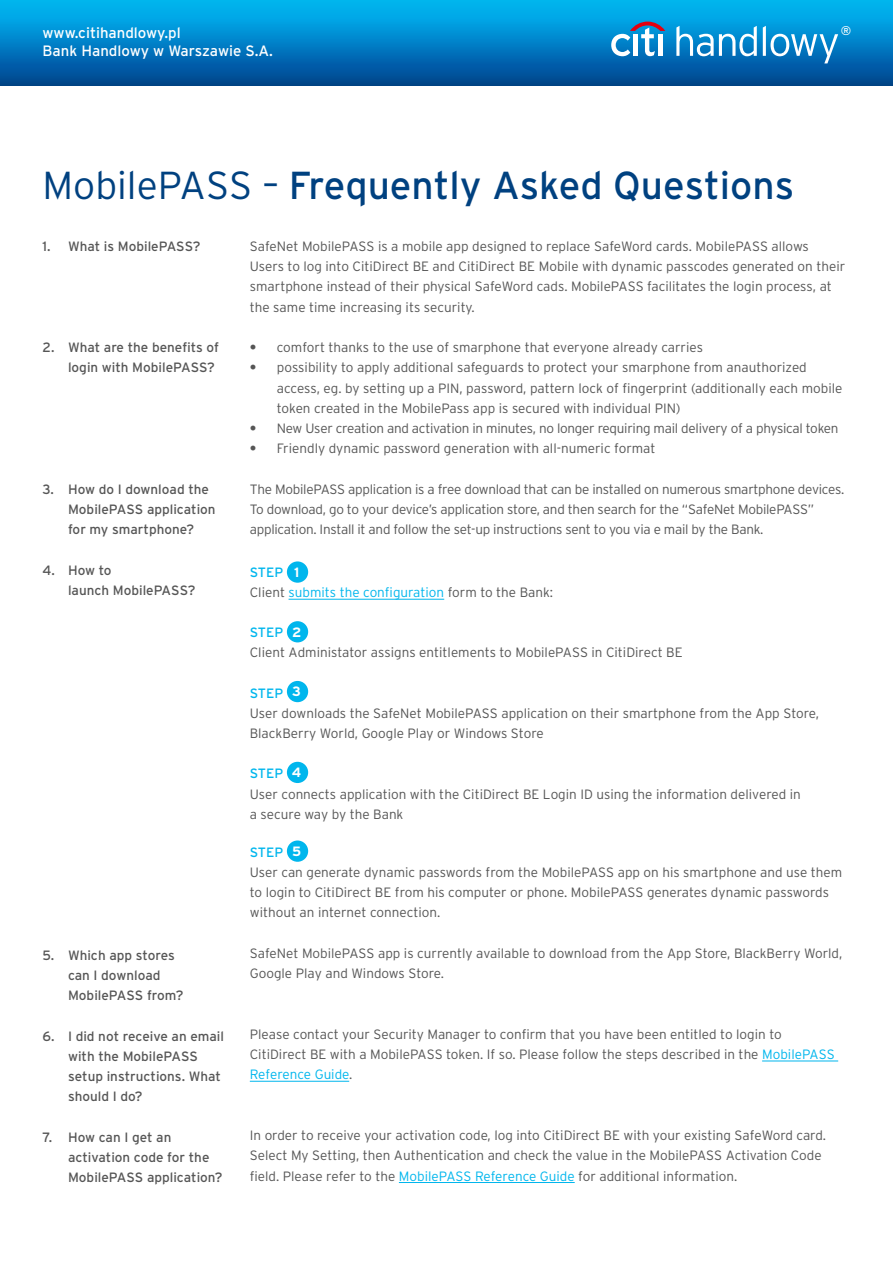
<style>
.page{position:relative;width:893px;height:1263px;background:#fff}
.page>*{position:absolute;margin:0;border:0;box-sizing:border-box;transform-origin:0 0}
.t1{font:39px "Interstate Pl";color:#004180}
.t2{font:15px/18px "Interstate Pl";color:#fff}
.t3{font:300 13.5px/20.2px "Interstate Pl";color:#565656}
.t4{font:300 13.5px/20.2px "Interstate Pl";letter-spacing:-.02em;color:#565656}
.t5{font:13.5px/20.2px "Interstate Pl";color:#565656}
.t6{font:300 13.5px/20.2px "Interstate Pl";color:#00b6ed}
.t7{font:12.6px "Interstate Pl";color:#fff}
.s1{font-weight:300}
.s2{font-weight:700}
.s3{font-weight:400}
.s4{font-weight:700;color:#fff}
.s5{color:#565656}
.s6{font-weight:400;color:#00b6ed}
.s7{color:#00b6ed}
</style>
<div class="page">
<div style="left:0;top:0;width:893px;height:85px;background:linear-gradient(to bottom,#00befa,#004390)"></div>
<svg style="left:676px;top:26px;width:81px;height:30px"></svg>
<svg style="left:763px;top:26px;width:75px;height:37px"></svg>
<svg style="left:611px;top:22px;width:54px;height:34px"></svg>
<div style="left:658px;top:34px;width:5px;height:22px;background:#fff"></div>
<hr style="left:289px;top:599px;width:155px;height:1px;background:#00b6ed">
<hr style="left:762px;top:1061px;width:76px;height:1px;background:#00b6ed">
<hr style="left:250px;top:1081px;width:99px;height:1px;background:#00b6ed">
<hr style="left:399px;top:1182px;width:176px;height:1px;background:#00b6ed">
<div style="left:287px;top:561px;width:21px;height:22px;background:#00b6ed;border-radius:50%"></div>
<div style="left:287px;top:621px;width:21px;height:21px;background:#00b6ed;border-radius:50%"></div>
<div style="left:287px;top:681px;width:21px;height:21px;background:#00b6ed;border-radius:50%"></div>
<div style="left:287px;top:762px;width:21px;height:21px;background:#00b6ed;border-radius:50%"></div>
<div style="left:287px;top:840px;width:21px;height:22px;background:#00b6ed;border-radius:50%"></div>
<p class="t2" style="left:43px;top:24px;width:232px">www.citihandlowy.pl<br>Bank Handlowy w Warszawie S.A.</p>
<p class="t7" style="left:841px;top:24px;width:12px">®</p>
<h1 class="t1" style="left:43px;top:163px;width:753px"><span class="s1">MobilePASS –</span> Frequently Asked Questions</h1>
<p class="t5" style="left:43px;top:236px;width:159px">1. What is MobilePASS?</p>
<p class="t5" style="left:68px;top:337px;width:153px;text-indent:-26px">2. What are the benefits of login with MobilePASS?</p>
<p class="t5" style="left:68px;top:479px;width:149px;text-indent:-26px">3. How do I download the<br>MobilePASS application for my smartphone?</p>
<p class="t5" style="left:68px;top:560px;width:129px;text-indent:-26px">4. How to<br>launch MobilePASS?</p>
<p class="t5" style="left:68px;top:945px;width:117px;text-indent:-26px">5. Which app stores can I download<br>MobilePASS from?</p>
<p class="t5" style="left:68px;top:1026px;width:158px;text-indent:-26px">6. I did not receive an email with the MobilePASS setup instructions. What should I do?</p>
<p class="t5" style="left:68px;top:1127px;width:156px;text-indent:-26px">7. How can I get an activation code for the<br>MobilePASS application?</p>
<p class="t3" style="left:250px;top:236px;width:597px">SafeNet MobilePASS is a mobile app designed to replace SafeWord cards. MobilePASS allows Users to log into CitiDirect BE and CitiDirect BE Mobile with dynamic passcodes generated on their smartphone instead of their physical SafeWord cads. MobilePASS facilitates the login process, at the same time increasing its security.</p>
<p class="t3" style="left:250px;top:337px;width:455px"><span class="s2">•</span> comfort thanks to the use of smarphone that everyone already carries</p>
<p class="t3" style="left:277px;top:357px;width:567px;text-indent:-27px"><span class="s2">•</span> possibility to apply additional safeguards to protect your smarphone from anauthorized access, eg. by setting up a PIN, password, pattern lock of fingerprint (additionally each mobile token created in the MobilePass app is secured with individual PIN)</p>
<p class="t4" style="left:250px;top:418px;width:590px"><span class="s2">•</span> New User creation and activation in minutes, no longer requiring mail delivery of a physical token</p>
<p class="t3" style="left:250px;top:438px;width:407px"><span class="s2">•</span> Friendly dynamic password generation with all-numeric format</p>
<p class="t4" style="left:250px;top:479px;width:596px">The MobilePASS application is a free download that can be installed on numerous smartphone devices.<br>To download, go to your device’s application store, and then search for the “SafeNet MobilePASS” application. Install it and follow the set-up instructions sent to you via e mail by the Bank.</p>
<p class="t6" style="left:250px;top:562px;width:305px"><span class="s3">STEP</span> <span class="s4">1<br></span><span class="s5">Client</span> submits the configuration <span class="s5">form to the Bank:</span></p>
<p class="t3" style="left:250px;top:622px;width:434px"><span class="s6">STEP</span> <span class="s4">2<br></span>Client Administator assigns entitlements to MobilePASS in CitiDirect BE</p>
<p class="t3" style="left:250px;top:682px;width:571px"><span class="s6">STEP</span> <span class="s4">3<br></span>User downloads the SafeNet MobilePASS application on their smartphone from the App Store,<br>BlackBerry World, Google Play or Windows Store</p>
<p class="t3" style="left:250px;top:763px;width:553px"><span class="s6">STEP</span> <span class="s4">4<br></span>User connects application with the CitiDirect BE Login ID using the information delivered in a secure way by the Bank</p>
<p class="t3" style="left:250px;top:842px;width:594px"><span class="s6">STEP</span> <span class="s4">5<br></span>User can generate dynamic passwords from the MobilePASS app on his smartphone and use them to login to CitiDirect BE from his computer or phone. MobilePASS generates dynamic passwords without an internet connection.</p>
<p class="t3" style="left:250px;top:943px;width:594px">SafeNet MobilePASS app is currently available to download from the App Store, BlackBerry World,<br>Google Play and Windows Store.</p>
<p class="t3" style="left:250px;top:1024px;width:586px">Please contact your Security Manager to confirm that you have been entitled to login to<br>CitiDirect BE with a MobilePASS token. If so. Please follow the steps described in the <span class="s7">MobilePASS<br>Reference Guide</span>.</p>
<p class="t3" style="left:250px;top:1125px;width:578px">In order to receive your activation code, log into CitiDirect BE with your existing SafeWord card.<br>Select My Setting, then Authentication and check the value in the MobilePASS Activation Code field. Please refer to the <span class="s7">MobilePASS Reference Guide</span> for additional information.</p>
</div>
